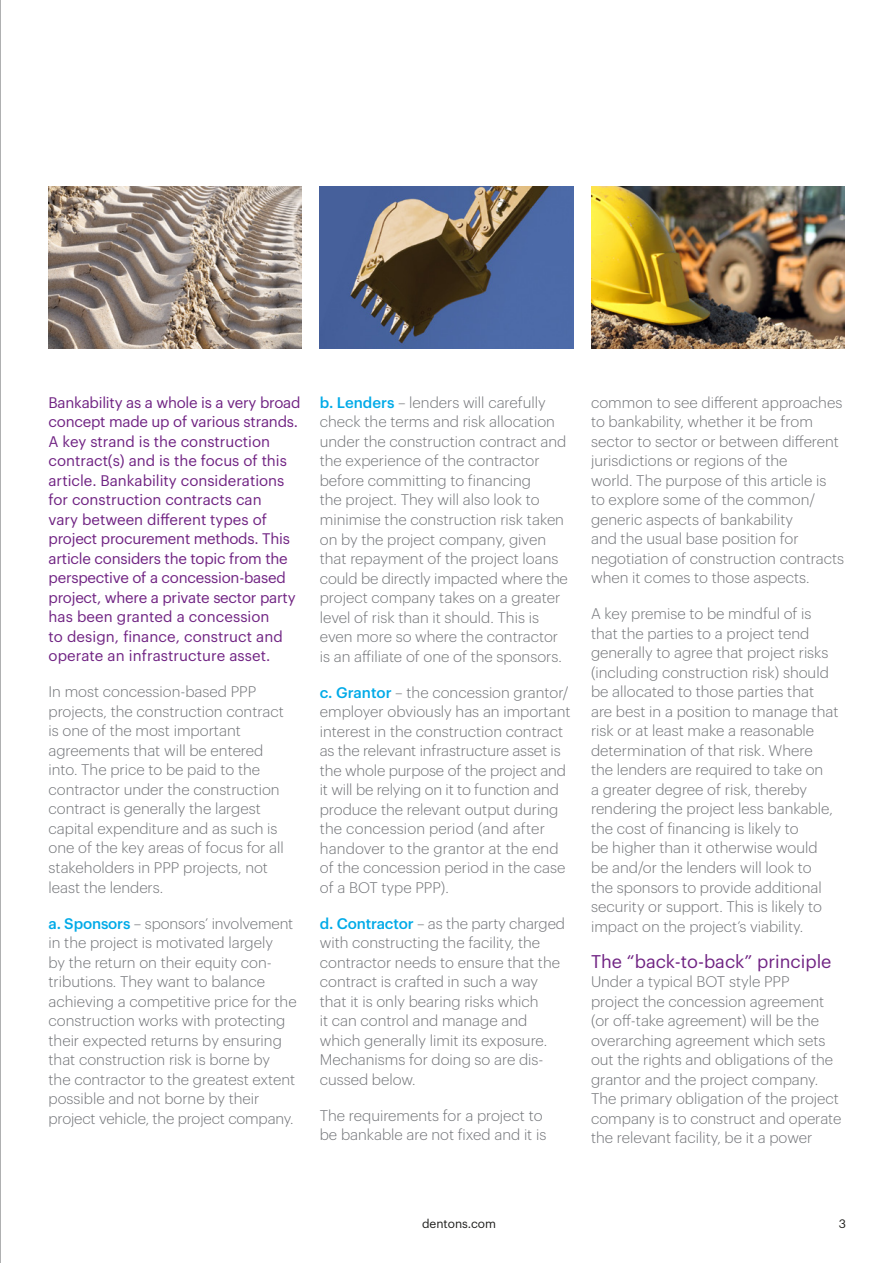
<style>
.page{position:relative;width:893px;height:1263px;background:#fff}
.page>*{position:absolute;margin:0;border:0;box-sizing:border-box;transform-origin:0 0}
.Subheading_1{font:18px "Dentons Sans";color:#702383}
.Body_copy{font:300 15px/19.5px "Dentons Sans";color:#717377}
._3rd_level_bullet{font:300 15px/19.5px "Dentons Sans";color:#717377}
.Body_copy-2{font:15px/19.5px "Dentons Sans";color:#702383}
.t1{font:12px "Dentons Sans";color:#1d1d1b}
.s1{font-weight:500;color:#00aae8}
</style>
<div class="page">
<hr style="left:0;top:0;width:1px;height:1263px;background:#afb0b1">
<img style="left:49px;top:187px;width:253px;height:162px">
<img style="left:320px;top:187px;width:253px;height:162px">
<img style="left:591px;top:187px;width:253px;height:162px">
<p class="Body_copy-2" style="left:49px;top:391px;width:253px">Bankability as a whole is a very broad concept made up of various strands.<br>A key strand is the construction contract(s) and is the focus of this article. Bankability considerations for construction contracts can<br>vary between different types of project procurement methods. This article considers the topic from the perspective of a concession-based project, where a private sector party has been granted a concession<br>to design, finance, construct and operate an infrastructure asset.</p>
<p class="Body_copy" style="left:49px;top:681px;width:237px">In most concession-based PPP projects, the construction contract is one of the most important agreements that will be entered into. The price to be paid to the contractor under the construction contract is generally the largest capital expenditure and as such is one of the key areas of focus for all stakeholders in PPP projects, not least the lenders.</p>
<p class="Body_copy" style="left:49px;top:912px;width:250px"><span class="s1">a. Sponsors</span> – sponsors’ involvement in the project is motivated largely<br>by the return on their equity con&shy;tributions. They want to balance achieving a competitive price for the construction works with protecting their expected returns by ensuring that construction risk is borne by<br>the contractor to the greatest extent possible and not borne by their project vehicle, the project company.</p>
<p class="_3rd_level_bullet" style="left:320px;top:392px;width:250px"><span class="s1">b. Lenders</span> – lenders will carefully check the terms and risk allocation under the construction contract and the experience of the contractor before committing to financing<br>the project. They will also look to minimise the construction risk taken on by the project company, given that repayment of the project loans could be directly impacted where the project company takes on a greater level of risk than it should. This is even more so where the contractor is an affiliate of one of the sponsors.</p>
<p class="_3rd_level_bullet" style="left:320px;top:681px;width:252px"><span class="s1">c. Grantor</span> – the concession grantor/ employer obviously has an important interest in the construction contract as the relevant infrastructure asset is the whole purpose of the project and it will be relying on it to function and produce the relevant output during the concession period (and after handover to the grantor at the end of the concession period in the case of a BOT type PPP).</p>
<p class="_3rd_level_bullet" style="left:320px;top:912px;width:247px"><span class="s1">d. Contractor</span> – as the party charged with constructing the facility, the contractor needs to ensure that the contract is crafted in such a way that it is only bearing risks which<br>it can control and manage and which generally limit its exposure.<br>Mechanisms for doing so are dis&shy;cussed below.</p>
<p class="Body_copy" style="left:320px;top:1104px;width:228px">The requirements for a project to be bankable are not fixed and it is</p>
<p class="Body_copy" style="left:591px;top:392px;width:255px">common to see different approaches to bankability, whether it be from sector to sector or between different jurisdictions or regions of the<br>world. The purpose of this article is to explore some of the common/ generic aspects of bankability<br>and the usual base position for negotiation of construction contracts when it comes to those aspects.</p>
<p class="Body_copy" style="left:591px;top:603px;width:249px">A key premise to be mindful of is that the parties to a project tend generally to agree that project risks (including construction risk) should be allocated to those parties that are best in a position to manage that risk or at least make a reasonable determination of that risk. Where the lenders are required to take on<br>a greater degree of risk, thereby rendering the project less bankable, the cost of financing is likely to<br>be higher than it otherwise would be and/or the lenders will look to<br>the sponsors to provide additional security or support. This is likely to impact on the project’s viability.</p>
<p class="Subheading_1" style="left:591px;top:947px;width:242px">The “back-to-back” principle</p>
<p class="Body_copy" style="left:591px;top:971px;width:252px">Under a typical BOT style PPP<br>project the concession agreement (or off-take agreement) will be the overarching agreement which sets out the rights and obligations of the grantor and the project company.<br>The primary obligation of the project company is to construct and operate the relevant facility, be it a power</p>
<p class="t1" style="left:422px;top:1214px;width:76px">dentons.com</p>
<p class="t1" style="left:839px;top:1214px;width:9px">3</p>
</div>
